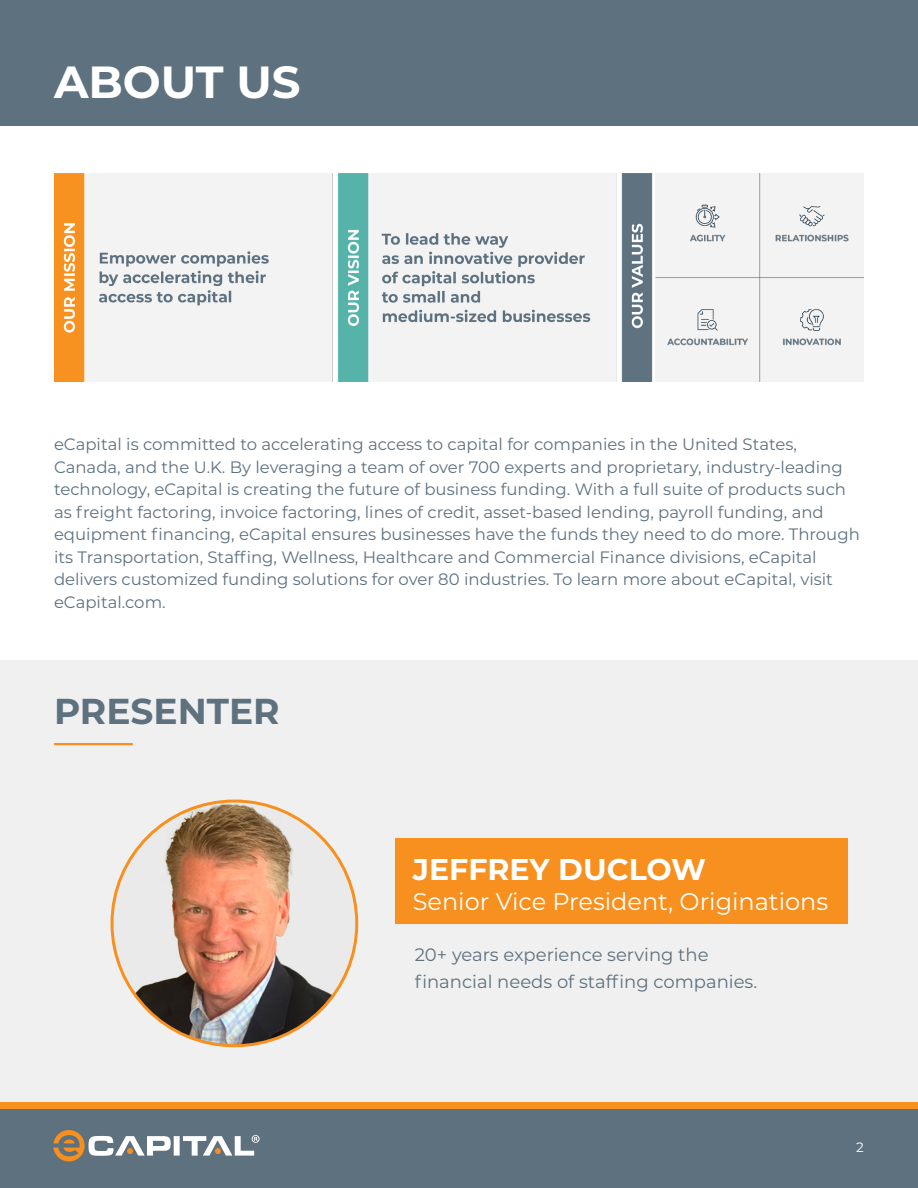
<style>
.page{position:relative;width:918px;height:1188px;background:#fff}
.page>*{position:absolute;margin:0;border:0;box-sizing:border-box;transform-origin:0 0}
.t1{font:700 45px "Montserrat";color:#fff}
.t2{font:700 36px "Montserrat";color:#5e717f}
.t3{font:700 30px "Montserrat";color:#fff}
.t4{font:24px "Montserrat";color:#fff}
.Orange_11pt_bold{font:18px/27px "Montserrat";color:#5e717f}
.Orange_11pt_bold-2{font:16.5px/22.5px "Montserrat";color:#5e717f}
.t5{font:13.5px "Montserrat";color:#fff}
</style>
<div class="page">
<div style="left:0;top:1109px;width:918px;height:79px;background:#5e717f"></div>
<div style="left:0;top:1102px;width:918px;height:7px;background:#f7901e"></div>
<svg style="left:53px;top:1130px;width:207px;height:31px"></svg>
<div style="left:0;top:660px;width:918px;height:442px;background:#f0f0f0"></div>
<div style="left:0;top:0;width:918px;height:125px;background:#5e717f"></div>
<img style="left:112px;top:801px;width:245px;height:245px;border-radius:122px">
<div style="left:396px;top:838px;width:452px;height:85px;background:#f7901e"></div>
<img style="left:54px;top:173px;width:809px;height:209px">
<hr style="left:54px;top:743px;width:79px;height:2px;background:#f7901e">
<p class="t1" style="left:54px;top:49px;width:248px">ABOUT US</p>
<p class="Orange_11pt_bold-2" style="left:54px;top:432px;width:807px">eCapital is committed to accelerating access to capital for companies in the United States, Canada, and the U.K. By leveraging a team of over 700 experts and proprietary, industry-leading technology, eCapital is creating the future of business funding. With a full suite of products such as freight factoring, invoice factoring, lines of credit, asset-based lending, payroll funding, and equipment financing, eCapital ensures businesses have the funds they need to do more. Through its Transportation, Staffing, Wellness, Healthcare and Commercial Finance divisions, eCapital delivers customized funding solutions for over 80 industries. To learn more about eCapital, visit eCapital.com.</p>
<p class="t2" style="left:54px;top:685px;width:227px">PRESENTER</p>
<p class="t3" style="left:413px;top:848px;width:295px">JEFFREY DUCLOW</p>
<p class="t4" style="left:413px;top:885px;width:417px">Senior Vice President, Originations</p>
<p class="Orange_11pt_bold" style="left:415px;top:940px;width:344px">20+ years experience serving the financial needs of staffing companies.</p>
<p class="t5" style="left:856px;top:1138px;width:9px">2</p>
</div>
